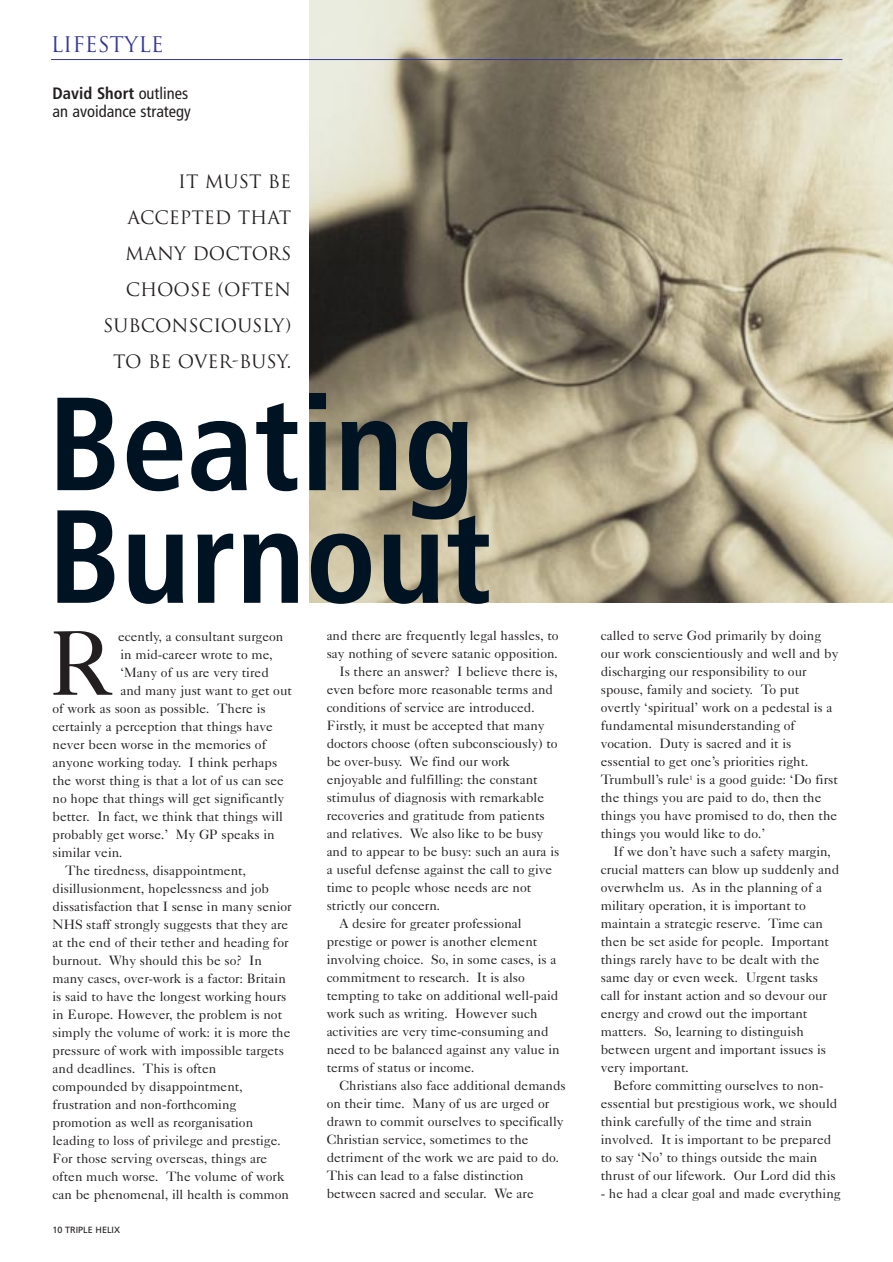
<style>
.page{position:relative;width:893px;height:1262px;background:#fff}
.page>*{position:absolute;margin:0;border:0;box-sizing:border-box;transform-origin:0 0}
.t1{font:700 condensed 132.3px/112.6px "Frutiger";color:#001322}
.t2{font:91.65px "Caslon Five Forty";color:#231f20}
.t3{font:21px "Trajan";color:#343896}
.t4{font:18px/36px "Trajan";color:#231f20;text-align:right}
.t5{font:condensed 16.5px/18px "Frutiger";color:#231f20}
.t6{font:13.5px/18px "Caslon Five Forty";color:#231f20}
.t7{font:9px "Frutiger";color:#231f20}
.s1{font-weight:700}
</style>
<div class="page">
<img style="left:310px;top:0;width:582px;height:602px">
<hr style="left:51px;top:59px;width:791px;height:1px;background:#343896">
<h3 class="t3" style="left:51px;top:32px;width:114px">LIFESTYLE</h3>
<p class="t5" style="left:53px;top:86px;width:140px"><span class="s1">David Short</span> outlines an avoidance strategy</p>
<h3 class="t4" style="left:103px;top:163px;width:190px">IT MUST BE<br>ACCEPTED THAT<br>MANY DOCTORS<br>CHOOSE (OFTEN<br>SUBCONSCIOUSLY)<br>TO BE OVER-BUSY.</h3>
<h1 class="t1" style="left:48px;top:398px;width:445px">Beating<br>Burnout</h1>
<h2 class="t2" style="left:47px;top:630px;width:68px">R</h2>
<p class="t6" style="left:118px;top:628px;width:167px">ecently, a consultant surgeon</p>
<p class="t6" style="left:120px;top:646px;width:154px">in mid-career wrote to me,</p>
<p class="t6" style="left:120px;top:664px;width:150px">‘Many of us are very tired</p>
<p class="t6" style="left:120px;top:682px;width:173px">and many just want to get out</p>
<p class="t6" style="left:53px;top:700px;width:215px">of work as soon as possible. There is</p>
<p class="t6" style="left:53px;top:718px;width:222px">certainly a perception that things have</p>
<p class="t6" style="left:53px;top:736px;width:215px">never been worse in the memories of</p>
<p class="t6" style="left:53px;top:754px;width:226px">anyone working today. I think perhaps</p>
<p class="t6" style="left:53px;top:772px;width:233px">the worst thing is that a lot of us can see</p>
<p class="t6" style="left:53px;top:790px;width:233px">no hope that things will get significantly</p>
<p class="t6" style="left:53px;top:808px;width:232px">better. In fact, we think that things will</p>
<p class="t6" style="left:53px;top:826px;width:224px">probably get worse.’ My GP speaks in</p>
<p class="t6" style="left:53px;top:844px;width:72px">similar vein.</p>
<p class="t6" style="left:65px;top:862px;width:182px">The tiredness, disappointment,</p>
<p class="t6" style="left:53px;top:880px;width:218px">disillusionment, hopelessness and job</p>
<p class="t6" style="left:53px;top:898px;width:241px">dissatisfaction that I sense in many senior</p>
<p class="t6" style="left:53px;top:916px;width:237px">NHS staff strongly suggests that they are</p>
<p class="t6" style="left:53px;top:934px;width:237px">at the end of their tether and heading for</p>
<p class="t6" style="left:53px;top:952px;width:211px">burnout. Why should this be so? In</p>
<p class="t6" style="left:53px;top:970px;width:235px">many cases, over-work is a factor: Britain</p>
<p class="t6" style="left:53px;top:988px;width:235px">is said to have the longest working hours</p>
<p class="t6" style="left:53px;top:1006px;width:231px">in Europe. However, the problem is not</p>
<p class="t6" style="left:53px;top:1024px;width:239px">simply the volume of work: it is more the</p>
<p class="t6" style="left:53px;top:1042px;width:233px">pressure of work with impossible targets</p>
<p class="t6" style="left:53px;top:1060px;width:165px">and deadlines. This is often</p>
<p class="t6" style="left:53px;top:1078px;width:192px">compounded by disappointment,</p>
<p class="t6" style="left:53px;top:1096px;width:185px">frustration and non-forthcoming</p>
<p class="t6" style="left:53px;top:1114px;width:202px">promotion as well as reorganisation</p>
<p class="t6" style="left:53px;top:1132px;width:230px">leading to loss of privilege and prestige.</p>
<p class="t6" style="left:53px;top:1150px;width:216px">For those serving overseas, things are</p>
<p class="t6" style="left:53px;top:1168px;width:233px">often much worse. The volume of work</p>
<p class="t6" style="left:53px;top:1186px;width:238px">can be phenomenal, ill health is common</p>
<p class="t7" style="left:53px;top:1226px;width:69px">10 TRIPLE HELIX</p>
<p class="t6" style="left:326px;top:628px;width:233px">and there are frequently legal hassles, to</p>
<p class="t6" style="left:326px;top:646px;width:233px">say nothing of severe satanic opposition.</p>
<p class="t6" style="left:339px;top:664px;width:220px">Is there an answer? I believe there is,</p>
<p class="t6" style="left:326px;top:682px;width:228px">even before more reasonable terms and</p>
<p class="t6" style="left:326px;top:700px;width:209px">conditions of service are introduced.</p>
<p class="t6" style="left:326px;top:718px;width:219px">Firstly, it must be accepted that many</p>
<p class="t6" style="left:326px;top:736px;width:232px">doctors choose (often subconsciously) to</p>
<p class="t6" style="left:326px;top:754px;width:185px">be over-busy. We find our work</p>
<p class="t6" style="left:326px;top:772px;width:213px">enjoyable and fulfilling: the constant</p>
<p class="t6" style="left:326px;top:790px;width:219px">stimulus of diagnosis with remarkable</p>
<p class="t6" style="left:326px;top:808px;width:220px">recoveries and gratitude from patients</p>
<p class="t6" style="left:326px;top:826px;width:218px">and relatives. We also like to be busy</p>
<p class="t6" style="left:326px;top:844px;width:234px">and to appear to be busy: such an aura is</p>
<p class="t6" style="left:326px;top:862px;width:227px">a useful defense against the call to give</p>
<p class="t6" style="left:326px;top:880px;width:206px">time to people whose needs are not</p>
<p class="t6" style="left:326px;top:898px;width:115px">strictly our concern.</p>
<p class="t6" style="left:339px;top:916px;width:184px">A desire for greater professional</p>
<p class="t6" style="left:326px;top:934px;width:212px">prestige or power is another element</p>
<p class="t6" style="left:326px;top:952px;width:231px">involving choice. So, in some cases, is a</p>
<p class="t6" style="left:326px;top:970px;width:200px">commitment to research. It is also</p>
<p class="t6" style="left:326px;top:988px;width:233px">tempting to take on additional well-paid</p>
<p class="t6" style="left:326px;top:1006px;width:212px">work such as writing. However such</p>
<p class="t6" style="left:326px;top:1024px;width:223px">activities are very time-consuming and</p>
<p class="t6" style="left:326px;top:1042px;width:235px">need to be balanced against any value in</p>
<p class="t6" style="left:326px;top:1060px;width:149px">terms of status or income.</p>
<p class="t6" style="left:339px;top:1078px;width:228px">Christians also face additional demands</p>
<p class="t6" style="left:326px;top:1096px;width:224px">on their time. Many of us are urged or</p>
<p class="t6" style="left:326px;top:1114px;width:238px">drawn to commit ourselves to specifically</p>
<p class="t6" style="left:326px;top:1132px;width:203px">Christian service, sometimes to the</p>
<p class="t6" style="left:326px;top:1150px;width:234px">detriment of the work we are paid to do.</p>
<p class="t6" style="left:326px;top:1168px;width:199px">This can lead to a false distinction</p>
<p class="t6" style="left:326px;top:1186px;width:209px">between sacred and secular. We are</p>
<p class="t6" style="left:600px;top:628px;width:239px">called to serve God primarily by doing our work conscientiously and well and by discharging our responsibility to our spouse, family and society. To put overtly ‘spiritual’ work on a pedestal is a fundamental misunderstanding of vocation. Duty is sacred and it is essential to get one’s priorities right.<br>Trumbull’s rule<sup>1</sup> is a good guide: ‘Do first the things you are paid to do, then the things you have promised to do, then the things you would like to do.’</p>
<p class="t6" style="left:600px;top:844px;width:240px;text-indent:13px">If we don’t have such a safety margin, crucial matters can blow up suddenly and overwhelm us. As in the planning of a military operation, it is important to maintain a strategic reserve. Time can then be set aside for people. Important things rarely have to be dealt with the same day or even week. Urgent tasks call for instant action and so devour our energy and crowd out the important matters. So, learning to distinguish between urgent and important issues is very important.</p>
<p class="t6" style="left:600px;top:1078px;width:238px;text-indent:13px">Before committing ourselves to non&shy;essential but prestigious work, we should think carefully of the time and strain involved. It is important to be prepared to say ‘No’ to things outside the main thrust of our lifework. Our Lord did this</p>
<p class="t6" style="left:600px;top:1186px;width:241px">- he had a clear goal and made everything</p>
</div>
